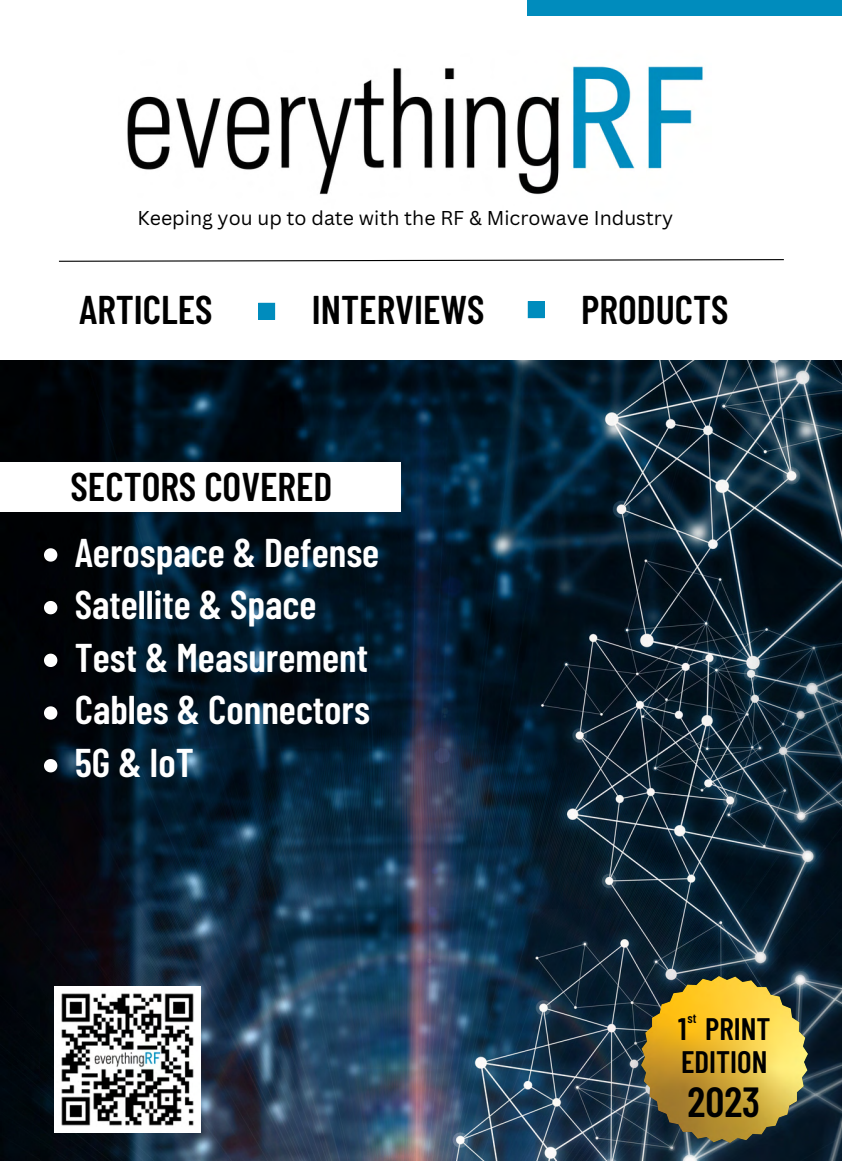
<style>
.page{position:relative;width:842px;height:1161px;background:#fff}
.page>*{position:absolute;margin:0;border:0;box-sizing:border-box;transform-origin:0 0}
.t1{font:600 42px "Barlow Condensed";color:#000}
.t2{font:600 40.05px/52.5px "Barlow Condensed";color:#fff}
.t3{font:600 40.05px "Barlow Condensed";color:#000}
.t4{font:600 31.05px/32.7px "Barlow Condensed";color:#000}
.t5{font:19.5px "Canva Sans";color:#000}
.t6{font:600 13.2px "Barlow Condensed";color:#000}
</style>
<div class="page">
<img style="left:127px;top:66px;width:576px;height:129px">
<img style="left:0;top:360px;width:842px;height:801px">
<div style="left:0;top:462px;width:401px;height:49px;background:#fff"></div>
<svg style="left:58px;top:259px;width:726px;height:3px"></svg>
<svg style="left:258px;top:303px;width:17px;height:17px"></svg>
<svg style="left:527px;top:301px;width:17px;height:17px"></svg>
<img style="left:42px;top:548px;width:17px;height:17px">
<svg style="left:44px;top:548px;width:13px;height:14px"></svg>
<img style="left:42px;top:601px;width:17px;height:16px">
<svg style="left:44px;top:601px;width:13px;height:13px"></svg>
<img style="left:42px;top:653px;width:17px;height:17px">
<svg style="left:44px;top:654px;width:13px;height:13px"></svg>
<img style="left:42px;top:706px;width:17px;height:17px">
<svg style="left:44px;top:706px;width:13px;height:14px"></svg>
<img style="left:42px;top:759px;width:17px;height:16px">
<svg style="left:44px;top:759px;width:13px;height:13px"></svg>
<div style="left:527px;top:0;width:315px;height:15px;background:#008cbd"></div>
<img style="left:641px;top:977px;width:166px;height:165px">
<img style="left:55px;top:986px;width:146px;height:147px">
<p class="t5" style="left:138px;top:204px;width:537px">Keeping you up to date with the RF &amp; Microwave Industry</p>
<p class="t3" style="left:79px;top:284px;width:135px">ARTICLES</p>
<p class="t3" style="left:312px;top:284px;width:174px">INTERVIEWS</p>
<p class="t3" style="left:581px;top:284px;width:149px">PRODUCTS</p>
<p class="t3" style="left:71px;top:461px;width:263px">SECTORS COVERED</p>
<p class="t2" style="left:75px;top:524px;width:306px">Aerospace &amp; Defense<br>Satellite &amp; Space</p>
<p class="t2" style="left:75px;top:629px;width:295px">Test &amp; Measurement</p>
<p class="t2" style="left:75px;top:682px;width:297px">Cables &amp; Connectors</p>
<p class="t2" style="left:75px;top:734px;width:121px">5G &amp; IoT</p>
<p class="t6" style="left:687px;top:1010px;width:10px">st</p>
<p class="t4" style="left:678px;top:1011px;width:94px">1 PRINT<br>EDITION</p>
<p class="t1" style="left:687px;top:1075px;width:74px">2023</p>
</div>
